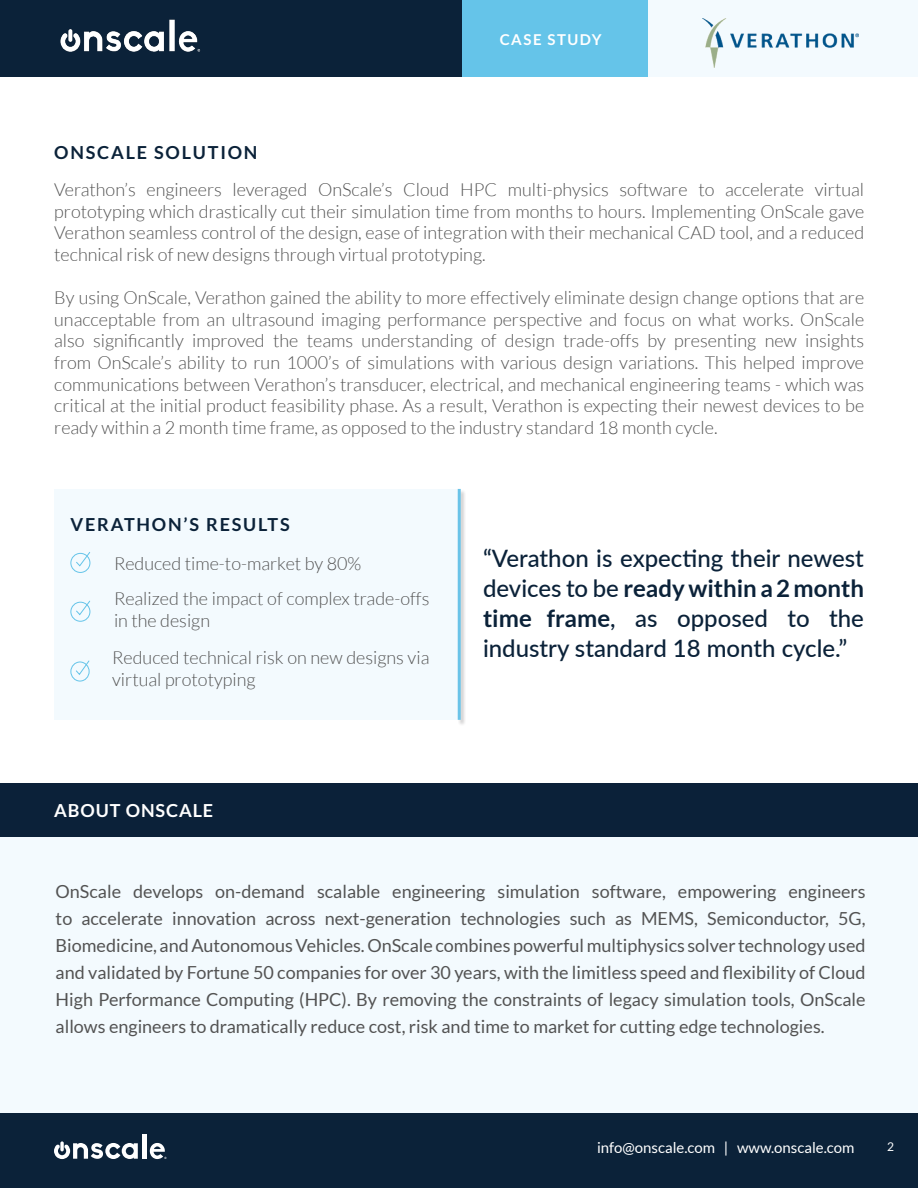
<style>
.page{position:relative;width:918px;height:1188px;background:#fff}
.page>*{position:absolute;margin:0;border:0;box-sizing:border-box;transform-origin:0 0}
.t1{font:500 24px/30px "Lato";color:#0b2239;text-align:justify}
.t2{font:300 18px/21.6px "Lato";color:#535353}
.t3{font:18px/27px "Lato";color:#535353;text-align:justify}
.t4{font:700 18px "Lato";letter-spacing:.1em;color:#0b2239}
.t5{font:700 18px "Lato";letter-spacing:.05em;color:#fff}
.t6{font:15px "Lato";color:#fff}
.t7{font:700 15px "Lato";letter-spacing:.1em;color:#fff}
.t8{font:12px "Lato";color:#fff}
.s1{font-weight:700}
</style>
<div class="page">
<div style="left:0;top:1113px;width:918px;height:75px;background:#0b2239"></div>
<hr style="left:142px;top:1134px;width:4px;height:25px;background:#fff">
<svg style="left:54px;top:1143px;width:84px;height:16px"></svg>
<svg style="left:60px;top:1141px;width:4px;height:10px"></svg>
<svg style="left:150px;top:1143px;width:16px;height:16px"></svg>
<div style="left:0;top:837px;width:918px;height:276px;background:#f3fafe"></div>
<div style="left:0;top:783px;width:918px;height:54px;background:#0b2139"></div>
<div style="left:0;top:0;width:462px;height:77px;background:#0b2239"></div>
<div style="left:648px;top:0;width:270px;height:77px;background:#f3fafe"></div>
<img style="left:60px;top:19px;width:141px;height:33px">
<div style="left:462px;top:0;width:186px;height:77px;background:#65c4e9"></div>
<img style="left:702px;top:18px;width:157px;height:50px">
<div style="left:54px;top:489px;width:405px;height:231px;background:#f3fafe"></div>
<div style="left:70px;top:553px;width:20px;height:20px;border:1px solid #65c4e9;border-radius:50%"></div>
<svg style="left:75px;top:552px;width:16px;height:15px"></svg>
<div style="left:70px;top:602px;width:20px;height:20px;border:1px solid #65c4e9;border-radius:50%"></div>
<svg style="left:75px;top:600px;width:16px;height:16px"></svg>
<div style="left:71px;top:662px;width:19px;height:19px;border:1px solid #65c4e9;border-radius:50%"></div>
<svg style="left:75px;top:660px;width:15px;height:16px"></svg>
<div style="left:458px;top:489px;width:9px;height:237px;background:#231f20;opacity:.25"></div>
<hr style="left:458px;top:489px;width:3px;height:231px;background:#6ac3e8">
<p class="t4" style="left:54px;top:142px;width:205px">ONSCALE SOLUTION</p>
<p class="t7" style="left:500px;top:31px;width:104px">CASE STUDY</p>
<p class="t2" style="left:54px;top:179px;width:812px;text-align:justify">Verathon’s engineers leveraged OnScale’s Cloud HPC multi-physics software to accelerate virtual prototyping which drastically cut their simulation time from months to hours. Implementing OnScale gave Verathon seamless control of the design, ease of integration with their mechanical CAD tool, and a reduced technical risk of new designs through virtual prototyping.</p>
<p class="t2" style="left:54px;top:287px;width:811px;text-align:justify">By using OnScale, Verathon gained the ability to more effectively eliminate design change options that are unacceptable from an ultrasound imaging performance perspective and focus on what works. OnScale also significantly improved the teams understanding of design trade-offs by presenting new insights from OnScale’s ability to run 1000’s of simulations with various design variations. This helped improve communications between Verathon’s transducer, electrical, and mechanical engineering teams - which was critical at the initial product feasibility phase. As a result, Verathon is expecting their newest devices to be ready within a 2 month time frame, as opposed to the industry standard 18 month cycle.</p>
<p class="t4" style="left:70px;top:514px;width:221px">VERATHON’S RESULTS</p>
<p class="t2" style="left:114px;top:552px;width:249px">Reduced time-to-market by 80%</p>
<p class="t2" style="left:114px;top:588px;width:317px">Realized the impact of complex trade-offs in the design</p>
<p class="t2" style="left:112px;top:647px;width:319px">Reduced technical risk on new designs via virtual prototyping</p>
<p class="t5" style="left:54px;top:800px;width:161px">ABOUT ONSCALE</p>
<p class="t1" style="left:483px;top:542px;width:382px">“Verathon is expecting their newest devices to be <span class="s1">ready within a 2 month time frame</span>, as opposed to the industry standard 18 month cycle.”</p>
<p class="t3" style="left:56px;top:878px;width:812px">OnScale develops on-demand scalable engineering simulation software, empowering engineers to accelerate innovation across next-generation technologies such as MEMS, Semiconductor, 5G, Biomedicine, and Autonomous Vehicles. OnScale combines powerful multiphysics solver technology used and validated by Fortune 50 companies for over 30 years, with the limitless speed and flexibility of Cloud High Performance Computing (HPC). By removing the constraints of legacy simulation tools, OnScale allows engineers to dramatically reduce cost, risk and time to market for cutting edge technologies.</p>
<p class="t6" style="left:597px;top:1139px;width:259px">info@onscale.com | www.onscale.com</p>
<p class="t8" style="left:887px;top:1140px;width:8px">2</p>
</div>
